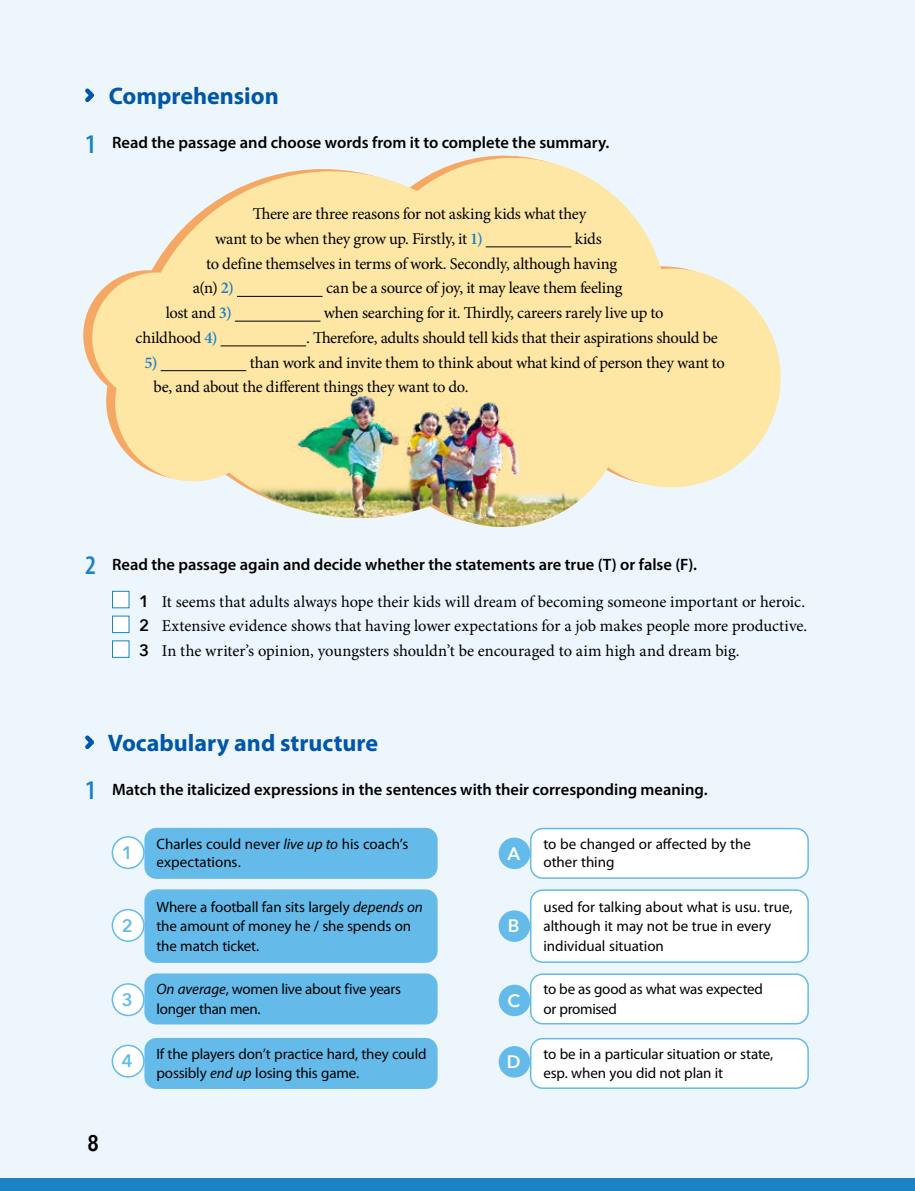
<style>
.page{position:relative;width:915px;height:1191px;background:#fff}
.page>*{position:absolute;margin:0;border:0;box-sizing:border-box;transform-origin:0 0}
.t1{font:700 24px "Myriad Pro";color:#0056a8}
.t2{font:600 22.5px "Avenir Next Condensed";color:#000}
.t3{font:600 18px "Avenir Next";color:#fff}
.t4{font:600 18px "Avenir Next";color:#64bbea}
.t5{font:16.5px/24.8px "Minion Pro";letter-spacing:-.01em;color:#000}
.t6{font:600 16.5px "Myriad Pro";color:#000}
.t7{font:600 16.5px "Minion Pro";color:#1c82c6}
.t8{font:15px/19.5px "Myriad Pro";letter-spacing:-.01em;color:#000}
.s1{font-stretch:condensed;font-size:27px;color:#1c82c6}
.s2{font-weight:600;color:#1c82c6}
.s3{font-family:"Avenir Next";font-weight:600}
.s4{font-style:italic}
</style>
<div class="page">
<div style="left:0;top:0;width:914px;height:1191px;background:#edf6fd"></div>
<svg style="left:90px;top:155px;width:691px;height:334px;fill:#fee6a5"></svg>
<img style="left:248px;top:324px;width:366px;height:204px">
<svg style="left:914px;top:1178px;width:1px;height:13px"></svg>
<div style="left:0;top:1178px;width:914px;height:13px;background:#1c82c6"></div>
<svg style="left:85px;top:88px;width:9px;height:15px"></svg>
<svg style="left:85px;top:735px;width:9px;height:15px"></svg>
<div style="left:112px;top:591px;width:17px;height:17px;background:#fff;border:1px solid #1c82c6"></div>
<div style="left:112px;top:615px;width:17px;height:18px;background:#fff;border:1px solid #1c82c6"></div>
<div style="left:112px;top:640px;width:17px;height:17px;background:#fff"></div>
<div style="left:530px;top:828px;width:277px;height:50px;background:#fff;border-radius:12px"></div>
<div style="left:529px;top:828px;width:279px;height:51px;border:2px solid #64bbea;border-radius:12px"></div>
<div style="left:530px;top:890px;width:277px;height:72px;background:#fff;border-radius:12px"></div>
<div style="left:529px;top:889px;width:279px;height:74px;border:2px solid #64bbea;border-radius:12px"></div>
<div style="left:530px;top:974px;width:277px;height:49px;background:#fff;border-radius:12px"></div>
<div style="left:529px;top:973px;width:279px;height:51px;border:2px solid #64bbea;border-radius:12px"></div>
<div style="left:530px;top:1038px;width:277px;height:50px;background:#fff;border-radius:12px"></div>
<div style="left:529px;top:1038px;width:279px;height:51px;border:2px solid #64bbea;border-radius:12px"></div>
<div style="left:498px;top:837px;width:32px;height:32px;background:#64bbea;border-radius:50%"></div>
<div style="left:498px;top:910px;width:32px;height:32px;background:#64bbea;border-radius:50%"></div>
<div style="left:498px;top:984px;width:32px;height:32px;background:#64bbea;border-radius:50%"></div>
<div style="left:498px;top:1046px;width:32px;height:31px;background:#64bbea;border-radius:50%"></div>
<div style="left:144px;top:828px;width:293px;height:51px;background:#64bbea;border-radius:12px"></div>
<div style="left:144px;top:889px;width:293px;height:74px;background:#64bbea;border-radius:12px"></div>
<div style="left:144px;top:973px;width:293px;height:51px;background:#64bbea;border-radius:12px"></div>
<div style="left:144px;top:1038px;width:293px;height:51px;background:#64bbea;border-radius:12px"></div>
<div style="left:112px;top:837px;width:32px;height:31px;background:#fff;border-radius:50%"></div>
<div style="left:112px;top:836px;width:33px;height:33px;border:2px solid #64bbea;border-radius:50%"></div>
<div style="left:112px;top:909px;width:32px;height:32px;background:#fff;border-radius:50%"></div>
<div style="left:112px;top:909px;width:33px;height:33px;border:2px solid #64bbea;border-radius:50%"></div>
<div style="left:112px;top:984px;width:32px;height:31px;background:#fff;border-radius:50%"></div>
<div style="left:112px;top:983px;width:33px;height:33px;border:2px solid #64bbea;border-radius:50%"></div>
<div style="left:112px;top:1045px;width:32px;height:31px;background:#fff;border-radius:50%"></div>
<div style="left:112px;top:1044px;width:33px;height:33px;border:2px solid #64bbea;border-radius:50%"></div>
<hr style="left:485px;top:247px;width:86px;height:1px;background:#000">
<hr style="left:237px;top:296px;width:85px;height:1px;background:#000">
<hr style="left:235px;top:321px;width:85px;height:1px;background:#000">
<hr style="left:220px;top:346px;width:86px;height:1px;background:#000">
<hr style="left:161px;top:370px;width:85px;height:1px;background:#000">
<h1 class="t1" style="left:109px;top:80px;width:171px">Comprehension</h1>
<p class="t6" style="left:85px;top:132px;width:525px"><span class="s1">1</span> Read the passage and choose words from it to complete the summary.</p>
<p class="t5" style="left:215px;top:201px;width:372px;text-indent:38px">There are three reasons for not asking kids what they want to be when they grow up. Firstly, it <span class="s2">1)</span></p>
<p class="t5" style="left:574px;top:226px;width:28px">kids</p>
<p class="t5" style="left:206px;top:251px;width:412px">to define themselves in terms of work. Secondly, although having</p>
<p class="t5" style="left:193px;top:276px;width:43px">a(n) <span class="s2">2)</span></p>
<p class="t5" style="left:326px;top:276px;width:298px">can be a source of joy, it may leave them feeling</p>
<p class="t5" style="left:166px;top:300px;width:68px">lost and <span class="s2">3)</span></p>
<p class="t5" style="left:324px;top:300px;width:341px">when searching for it. Thirdly, careers rarely live up to</p>
<p class="t5" style="left:136px;top:325px;width:83px">childhood <span class="s2">4)</span></p>
<p class="t5" style="left:306px;top:325px;width:413px">. Therefore, adults should tell kids that their aspirations should be</p>
<p class="t7" style="left:145px;top:351px;width:15px">5)</p>
<p class="t5" style="left:154px;top:350px;width:572px;text-indent:96px">than work and invite them to think about what kind of person they want to be, and about the different things they want to do.</p>
<p class="t6" style="left:85px;top:554px;width:613px"><span class="s1">2</span> Read the passage again and decide whether the statements are true (T) or false (F).</p>
<p class="t5" style="left:139px;top:589px;width:669px"><span class="s3">1</span> It seems that adults always hope their kids will dream of becoming someone important or heroic.<br><span class="s3">2</span> Extensive evidence shows that having lower expectations for a job makes people more productive.<br><span class="s3">3</span> In the writer’s opinion, youngsters shouldn’t be encouraged to aim high and dream big.</p>
<h1 class="t1" style="left:108px;top:727px;width:272px">Vocabulary and structure</h1>
<p class="t6" style="left:85px;top:779px;width:624px"><span class="s1">1</span> Match the italicized expressions in the sentences with their corresponding meaning.</p>
<p class="t4" style="left:122px;top:837px;width:12px">1</p>
<p class="t4" style="left:122px;top:910px;width:12px">2</p>
<p class="t4" style="left:122px;top:984px;width:12px">3</p>
<p class="t4" style="left:122px;top:1045px;width:12px">4</p>
<h2 class="t2" style="left:88px;top:1123px;width:13px">8</h2>
<p class="t8" style="left:156px;top:835px;width:253px;line-height:18px">Charles could never <span class="s4">live up to</span> his coach’s expectations.</p>
<p class="t8" style="left:156px;top:896px;width:268px">Where a football fan sits largely <span class="s4">depends on </span>the amount of money he / she spends on the match ticket.</p>
<p class="t8" style="left:156px;top:979px;width:246px"><span class="s4">On average</span>, women live about five years longer than men.</p>
<p class="t8" style="left:156px;top:1043px;width:271px">If the players don’t practice hard, they could possibly <span class="s4">end up</span> losing this game.</p>
<p class="t3" style="left:507px;top:838px;width:14px">A</p>
<p class="t3" style="left:507px;top:910px;width:13px">B</p>
<p class="t3" style="left:507px;top:985px;width:14px">C</p>
<p class="t3" style="left:506px;top:1046px;width:15px">D</p>
<p class="t8" style="left:543px;top:835px;width:209px;line-height:18px">to be changed or affected by the other thing</p>
<p class="t8" style="left:543px;top:896px;width:250px">used for talking about what is usu. true, although it may not be true in every individual situation</p>
<p class="t8" style="left:543px;top:979px;width:221px">to be as good as what was expected or promised</p>
<p class="t8" style="left:543px;top:1043px;width:231px">to be in a particular situation or state, esp. when you did not plan it</p>
</div>
